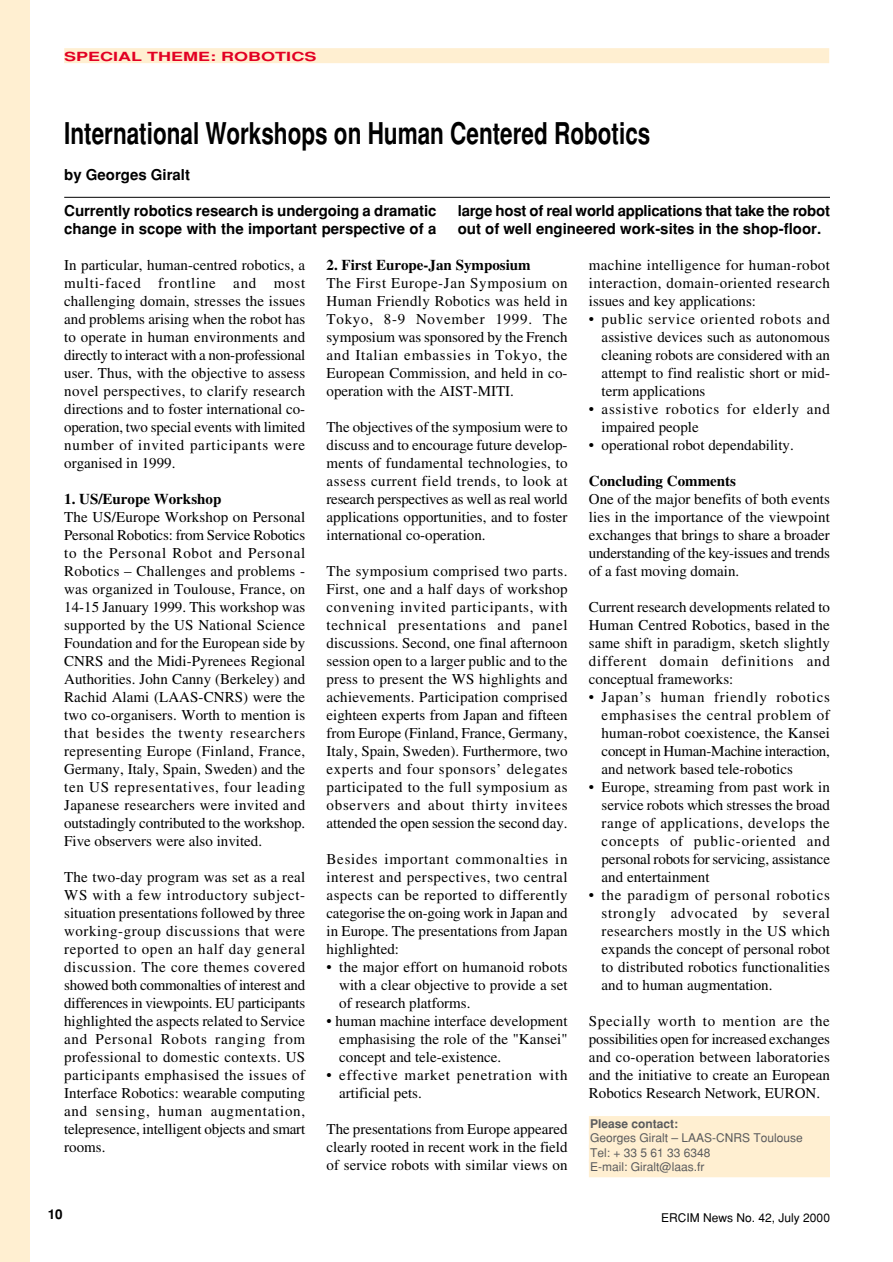
<style>
.page{position:relative;width:893px;height:1262px;background:#fff}
.page>*{position:absolute;margin:0;border:0;box-sizing:border-box;transform-origin:0 0}
.t1{font:700 30px "Helvetica";color:#000;scale:.75 1}
.t2{font:15px/18px "Times";color:#000;text-align:justify}
.t3{font:700 15px/18px "Helvetica";color:#000}
.t4{font:15px/18px "Times";letter-spacing:.05em;color:#000}
.t5{font:700 15px "Times";color:#000}
.t6{font:700 13.5px "Helvetica";color:#000}
.t7{font:700 12.6px "Helvetica";color:#e20023;scale:1.43 1}
.t8{font:12px/14.4px "Helvetica";color:#5a5b5d}
.t9{font:12px "Helvetica";color:#000}
.t10{font:700 12px "Helvetica";color:#5a5b5d}
</style>
<div class="page">
<div style="left:0;top:0;width:30px;height:1262px;background:#ffefd1"></div>
<div style="left:64px;top:48px;width:765px;height:15px;background:#ffefd1"></div>
<div style="left:589px;top:1116px;width:241px;height:18px;background:#ffefd1"></div>
<div style="left:589px;top:1130px;width:241px;height:18px;background:#ffefd1"></div>
<div style="left:589px;top:1144px;width:241px;height:18px;background:#ffefd1"></div>
<div style="left:589px;top:1159px;width:241px;height:18px;background:#ffefd1"></div>
<hr style="left:64px;top:197px;width:766px;height:1px;background:#000">
<p class="t7" style="left:64px;top:52px;width:178px">SPECIAL THEME: ROBOTICS</p>
<h1 class="t1" style="left:64px;top:122px;width:783px">International Workshops on Human Centered Robotics</h1>
<p class="t3" style="left:64px;top:167px;width:127px">by Georges Giralt</p>
<p class="t3" style="left:64px;top:203px;width:374px">Currently robotics research is undergoing a dramatic change in scope with the important perspective of a</p>
<p class="t3" style="left:458px;top:203px;width:374px">large host of real world applications that take the robot out of well engineered work-sites in the shop-floor.</p>
<p class="t2" style="left:64px;top:257px;width:242px">In particular, human-centred robotics, a multi-faced frontline and most challenging domain, stresses the issues and problems arising when the robot has to operate in human environments and directly to interact with a non-professional user. Thus, with the objective to assess novel perspectives, to clarify research directions and to foster international co&shy;operation, two special events with limited number of invited participants were organised in 1999.</p>
<p class="t5" style="left:64px;top:494px;width:159px">1. US/Europe Workshop</p>
<p class="t2" style="left:64px;top:509px;width:242px">The US/Europe Workshop on Personal Personal Robotics: from Service Robotics to the Personal Robot and Personal Robotics – Challenges and problems - was organized in Toulouse, France, on 14-15 January 1999. This workshop was supported by the US National Science Foundation and for the European side by CNRS and the Midi-Pyrenees Regional Authorities. John Canny (Berkeley) and Rachid Alami (LAAS-CNRS) were the two co-organisers. Worth to mention is that besides the twenty researchers representing Europe (Finland, France, Germany, Italy, Spain, Sweden) and the ten US representatives, four leading Japanese researchers were invited and outstadingly contributed to the workshop.<br>Five observers were also invited.</p>
<p class="t2" style="left:64px;top:869px;width:242px">The two-day program was set as a real WS with a few introductory subject&shy;situation presentations followed by three working-group discussions that were reported to open an half day general discussion. The core themes covered showed both commonalties of interest and differences in viewpoints. EU participants highlighted the aspects related to Service and Personal Robots ranging from professional to domestic contexts. US participants emphasised the issues of Interface Robotics: wearable computing and sensing, human augmentation, telepresence, intelligent objects and smart rooms.</p>
<p class="t5" style="left:326px;top:260px;width:206px">2. First Europe-Jan Symposium</p>
<p class="t2" style="left:326px;top:275px;width:242px">The First Europe-Jan Symposium on Human Friendly Robotics was held in Tokyo, 8-9 November 1999. The symposium was sponsored by the French and Italian embassies in Tokyo, the European Commission, and held in co&shy;operation with the AIST-MITI.</p>
<p class="t2" style="left:326px;top:419px;width:242px">The objectives of the symposium were to discuss and to encourage future develop&shy;ments of fundamental technologies, to assess current field trends, to look at research perspectives as well as real world applications opportunities, and to foster international co-operation.</p>
<p class="t2" style="left:326px;top:563px;width:242px">The symposium comprised two parts.<br>First, one and a half days of workshop convening invited participants, with technical presentations and panel discussions. Second, one final afternoon session open to a larger public and to the press to present the WS highlights and achievements. Participation comprised eighteen experts from Japan and fifteen from Europe (Finland, France, Germany, Italy, Spain, Sweden). Furthermore, two experts and four sponsors’ delegates participated to the full symposium as observers and about thirty invitees attended the open session the second day.</p>
<p class="t2" style="left:326px;top:851px;width:242px">Besides important commonalties in interest and perspectives, two central aspects can be reported to differently categorise the on-going work in Japan and in Europe. The presentations from Japan highlighted:</p>
<p class="t2" style="left:339px;top:959px;width:230px;text-indent:-13px">• the major effort on humanoid robots with a clear objective to provide a set of research platforms.</p>
<p class="t2" style="left:339px;top:1013px;width:230px;text-indent:-13px">• human machine interface development emphasising the role of the "Kansei" concept and tele-existence.</p>
<p class="t4" style="left:339px;top:1067px;width:230px;text-indent:-13px">• effective market penetration with artificial pets.</p>
<p class="t2" style="left:326px;top:1121px;width:242px">The presentations from Europe appeared clearly rooted in recent work in the field of service robots with similar views on</p>
<p class="t2" style="left:589px;top:257px;width:242px">machine intelligence for human-robot interaction, domain-oriented research issues and key applications:</p>
<p class="t2" style="left:601px;top:311px;width:230px;text-indent:-13px">• public service oriented robots and assistive devices such as autonomous cleaning robots are considered with an attempt to find realistic short or mid&shy;term applications</p>
<p class="t4" style="left:601px;top:401px;width:230px;text-indent:-13px">• assistive robotics for elderly and impaired people</p>
<p class="t2" style="left:589px;top:437px;width:206px">• operational robot dependability.</p>
<p class="t5" style="left:589px;top:476px;width:149px">Concluding Comments</p>
<p class="t2" style="left:589px;top:491px;width:242px">One of the major benefits of both events lies in the importance of the viewpoint exchanges that brings to share a broader understanding of the key-issues and trends of a fast moving domain.</p>
<p class="t2" style="left:589px;top:599px;width:242px">Current research developments related to Human Centred Robotics, based in the same shift in paradigm, sketch slightly different domain definitions and conceptual frameworks:</p>
<p class="t2" style="left:601px;top:689px;width:230px;text-indent:-13px">• Japan’s human friendly robotics emphasises the central problem of human-robot coexistence, the Kansei concept in Human-Machine interaction, and network based tele-robotics</p>
<p class="t2" style="left:601px;top:779px;width:230px;text-indent:-13px">• Europe, streaming from past work in service robots which stresses the broad range of applications, develops the concepts of public-oriented and personal robots for servicing, assistance and entertainment</p>
<p class="t2" style="left:601px;top:887px;width:230px;text-indent:-13px">• the paradigm of personal robotics strongly advocated by several researchers mostly in the US which expands the concept of personal robot to distributed robotics functionalities and to human augmentation.</p>
<p class="t2" style="left:589px;top:1013px;width:242px">Specially worth to mention are the possibilities open for increased exchanges and co-operation between laboratories and the initiative to create an European Robotics Research Network, EURON.</p>
<p class="t10" style="left:590px;top:1119px;width:90px">Please contact:</p>
<p class="t8" style="left:590px;top:1131px;width:214px">Georges Giralt – LAAS-CNRS Toulouse<br>Tel: + 33 5 61 33 6348<br>E-mail: Giralt@laas.fr</p>
<p class="t6" style="left:48px;top:1208px;width:17px">10</p>
<p class="t9" style="left:661px;top:1213px;width:170px">ERCIM News No. 42, July 2000</p>
</div>
